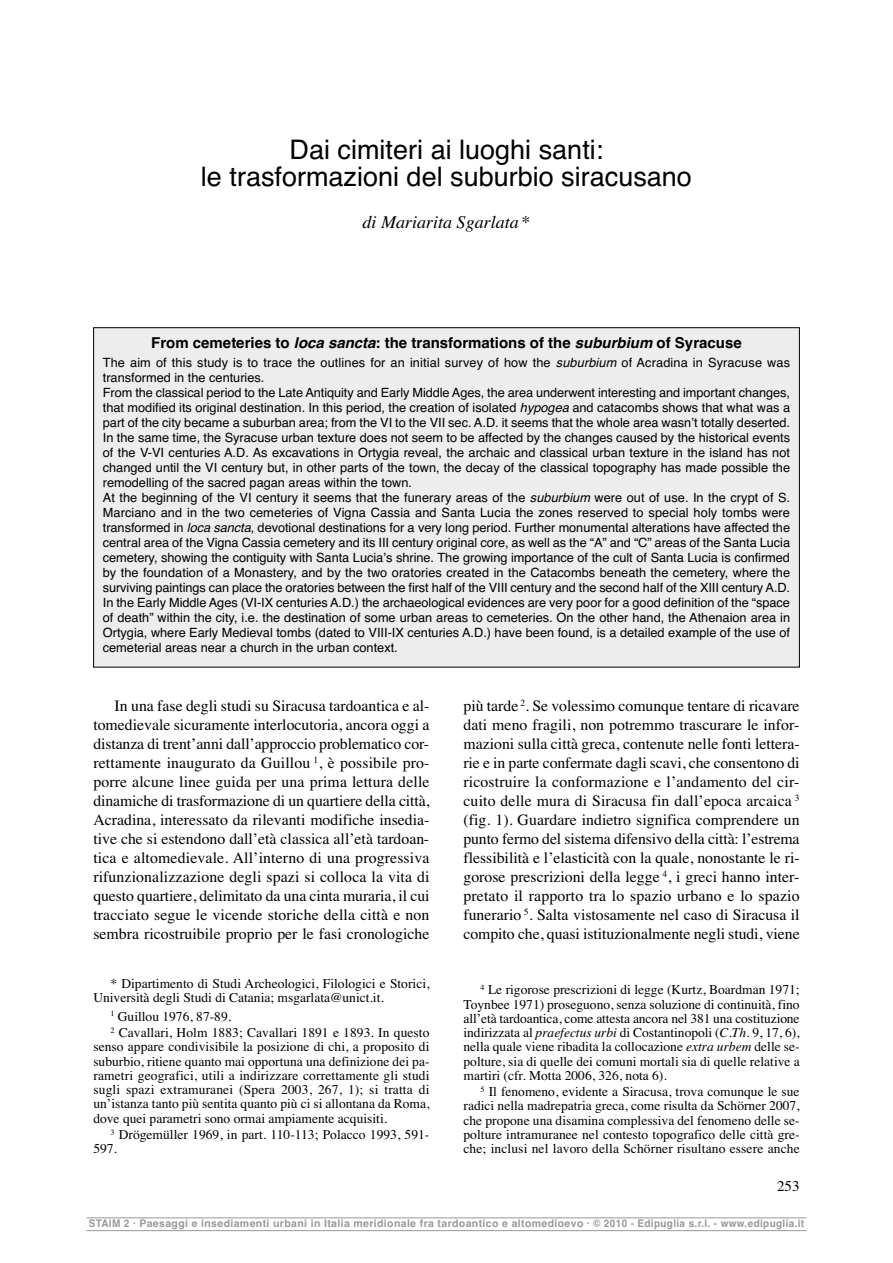
<style>
.page{position:relative;width:893px;height:1263px;background:#fff}
.page>*{position:absolute;margin:0;border:0;box-sizing:border-box;transform-origin:0 0}
.t1{font:27px/27px "Helvetica";color:#000;text-align:center}
.t2{font:italic 18px "Times";color:#000}
.t3{font:15.75px/19px "Times";color:#000;text-align:justify}
.t4{font:700 15px "Helvetica";color:#000}
.t5{font:15px "Times";color:#000}
.t6{font:13.5px/14.2px "Times";color:#000}
.t7{font:12.75px/15px "Helvetica";color:#000}
.t8{font:700 10.5px "Helvetica";letter-spacing:.035em;color:#999;scale:.95 1}
.s1{font-style:normal}
.s2{font-style:italic}
</style>
<div class="page">
<hr style="left:86px;top:1218px;width:720px;height:1px;background:#999">
<hr style="left:86px;top:1230px;width:720px;height:1px;background:#999">
<div style="left:94px;top:328px;width:705px;height:339px;background:#ededed"></div>
<p class="t1" style="left:201px;top:139px;width:492px">Dai cimiteri ai luoghi santi:<br>le trasformazioni del suburbio siracusano</p>
<p class="t2" style="left:362px;top:216px;width:169px">di Mariarita Sgarlata <span class="s1">*</span></p>
<p class="t4" style="left:151px;top:337px;width:592px">From cemeteries to <span class="s2">loca sancta</span>: the transformations of the <span class="s2">suburbium</span> of Syracuse</p>
<p class="t7" style="left:103px;top:357px;width:688px">The aim of this study is to trace the outlines for an initial survey of how the <span class="s2">suburbium</span> of Acradina in Syracuse was transformed in the centuries.<br>From the classical period to the Late Antiquity and Early Middle Ages, the area underwent interesting and important changes, that modified its original destination. In this period, the creation of isolated <span class="s2">hypogea</span> and catacombs shows that what was a part of the city became a suburban area; from the VI to the VII sec. A.D. it seems that the whole area wasnʼt totally deserted.<br>In the same time, the Syracuse urban texture does not seem to be affected by the changes caused by the historical events of the V-VI centuries A.D. As excavations in Ortygia reveal, the archaic and classical urban texture in the island has not changed until the VI century but, in other parts of the town, the decay of the classical topography has made possible the remodelling of the sacred pagan areas within the town.<br>At the beginning of the VI century it seems that the funerary areas of the <span class="s2">suburbium</span> were out of use. In the crypt of S.<br>Marciano and in the two cemeteries of Vigna Cassia and Santa Lucia the zones reserved to special holy tombs were transformed in <span class="s2">loca sancta</span>, devotional destinations for a very long period. Further monumental alterations have affected the central area of the Vigna Cassia cemetery and its III century original core, as well as the “A” and “C” areas of the Santa Lucia cemetery, showing the contiguity with Santa Luciaʼs shrine. The growing importance of the cult of Santa Lucia is confirmed by the foundation of a Monastery, and by the two oratories created in the Catacombs beneath the cemetery, where the surviving paintings can place the oratories between the first half of the VIII century and the second half of the XIII century A.D.<br>In the Early Middle Ages (VI-IX centuries A.D.) the archaeological evidences are very poor for a good definition of the “space of death” within the city, i.e. the destination of some urban areas to cemeteries. On the other hand, the Athenaion area in Ortygia, where Early Medieval tombs (dated to VIII-IX centuries A.D.) have been found, is a detailed example of the use of cemeterial areas near a church in the urban context.</p>
<p class="t3" style="left:93px;top:698px;width:337px;text-indent:21px">In una fase degli studi su Siracusa tardoantica e al&shy;tomedievale sicuramente interlocutoria, ancora oggi a distanza di trent’anni dall’approccio problematico cor&shy;rettamente inaugurato da Guillou <sup>1</sup>, è possibile pro&shy;porre alcune linee guida per una prima lettura delle dinamiche di trasformazione di un quartiere della città, Acradina, interessato da rilevanti modifiche insedia&shy;tive che si estendono dall’età classica all’età tardoan&shy;tica e altomedievale. All’interno di una progressiva rifunzionalizzazione degli spazi si colloca la vita di questo quartiere, delimitato da una cinta muraria, il cui tracciato segue le vicende storiche della città e non sembra ricostruibile proprio per le fasi cronologiche</p>
<p class="t3" style="left:463px;top:698px;width:337px">più tarde <sup>2</sup>. Se volessimo comunque tentare di ricavare dati meno fragili, non potremmo trascurare le infor&shy;mazioni sulla città greca, contenute nelle fonti lettera&shy;rie e in parte confermate dagli scavi, che consentono di ricostruire la conformazione e l’andamento del cir&shy;cuito delle mura di Siracusa fin dall’epoca arcaica <sup>3 </sup>(fig. 1). Guardare indietro significa comprendere un punto fermo del sistema difensivo della città: l’estrema flessibilità e l’elasticità con la quale, nonostante le ri&shy;gorose prescrizioni della legge <sup>4</sup>, i greci hanno inter&shy;pretato il rapporto tra lo spazio urbano e lo spazio funerario <sup>5</sup>. Salta vistosamente nel caso di Siracusa il compito che, quasi istituzionalmente negli studi, viene</p>
<p class="t6" style="left:93px;top:978px;width:337px;text-indent:17px">* Dipartimento di Studi Archeologici, Filologici e Storici,<br>Università degli Studi di Catania; msgarlata@unict.it.</p>
<p class="t6" style="left:110px;top:1009px;width:320px;line-height:16.4px"><sup>1</sup> Guillou 1976, 87-89.<br><sup>2</sup> Cavallari, Holm 1883; Cavallari 1891 e 1893. In questo</p>
<p class="t6" style="left:93px;top:1041px;width:337px;text-align:justify">senso appare condivisibile la posizione di chi, a proposito di suburbio, ritiene quanto mai opportuna una definizione dei pa&shy;rametri geografici, utili a indirizzare correttamente gli studi sugli spazi extramuranei (Spera 2003, 267, 1); si tratta di un’istanza tanto più sentita quanto più ci si allontana da Roma, dove quei parametri sono ormai ampiamente acquisiti.</p>
<p class="t6" style="left:93px;top:1129px;width:337px;text-indent:17px"><sup>3</sup> Drögemüller 1969, in part. 110-113; Polacco 1993, 591-<br>597.</p>
<p class="t6" style="left:463px;top:984px;width:337px;text-align:justify;text-indent:17px"><sup>4</sup> Le rigorose prescrizioni di legge (Kurtz, Boardman 1971; Toynbee 1971) proseguono, senza soluzione di continuità, fino all’età tardoantica, come attesta ancora nel 381 una costituzione indirizzata al <span class="s2">praefectus urbi</span> di Costantinopoli (<span class="s2">C.Th.</span> 9, 17, 6), nella quale viene ribadita la collocazione <span class="s2">extra urbem</span> delle se&shy;polture, sia di quelle dei comuni mortali sia di quelle relative a martiri (cfr. Motta 2006, 326, nota 6).</p>
<p class="t6" style="left:463px;top:1086px;width:337px;text-align:justify;text-indent:17px"><sup>5</sup> Il fenomeno, evidente a Siracusa, trova comunque le sue radici nella madrepatria greca, come risulta da Schörner 2007, che propone una disamina complessiva del fenomeno delle se&shy;polture intramuranee nel contesto topografico delle città gre&shy;che; inclusi nel lavoro della Schörner risultano essere anche</p>
<p class="t5" style="left:777px;top:1181px;width:24px">253</p>
<p class="t8" style="left:89px;top:1220px;width:754px">STAIM 2 · Paesaggi e insediamenti urbani in Italia meridionale fra tardoantico e altomedioevo · © 2010 - Edipuglia s.r.l. - www.edipuglia.it</p>
</div>
